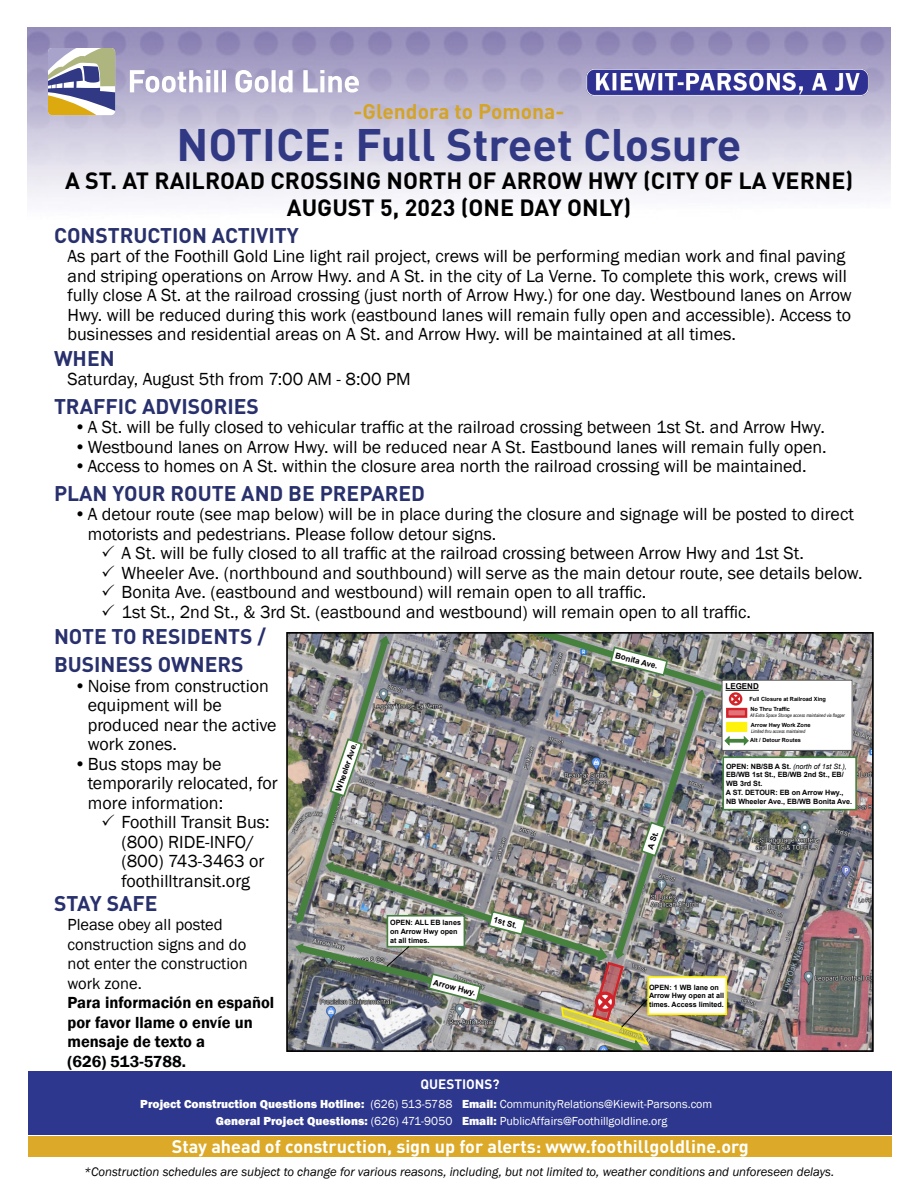
<style>
.page{position:relative;width:918px;height:1188px;background:#fff}
.page>*{position:absolute;margin:0;border:0;box-sizing:border-box;transform-origin:0 0}
.t1{font:700 45px "DIN";color:#313984}
.t2{font:700 23.25px/27px "DIN";color:#000;text-align:center}
.t3{font:700 21px/28.5px "DIN";color:#28306d}
.t4{font:700 21px "DIN";color:#d4a429}
.t5{font:18px/19.5px "Franklin Gothic";color:#000}
.t6{font:700 18px "DIN";color:#fff}
.t7{font:600 16.5px/19.5px "Franklin Gothic";color:#000}
.t8{font:16.5px/19.5px "Franklin Gothic";color:#000}
.t9{font:700 13.5px "DIN";color:#fff}
.t10{font:italic 12.75px "Franklin Gothic";color:#000}
.t11{font:800 12px/16.5px "Franklin Gothic";color:#fff;text-align:right}
.t12{font:12px/16.5px "Franklin Gothic";color:#fff}
.t13{font:700 8.1px "Arial";color:#000}
.t14{font:700 7.95px "Arial";color:#000}
.t15{font:700 7.35px/8.7px "Arial";color:#000}
.t16{font:700 5.7px/10.1px "Arial";color:#000}
.t17{font:italic 4.8px "Arial Narrow";color:#000}
.s1{font-weight:400;font-style:italic}
.s2{font-weight:400}
.s3{font-weight:800}
</style>
<div class="page">
<svg style="left:130px;top:70px;width:80px;height:23px"></svg>
<svg style="left:214px;top:70px;width:4px;height:22px"></svg>
<svg style="left:272px;top:70px;width:4px;height:22px"></svg>
<svg style="left:235px;top:70px;width:33px;height:23px"></svg>
<svg style="left:279px;top:70px;width:14px;height:23px"></svg>
<svg style="left:303px;top:70px;width:56px;height:23px"></svg>
<svg style="left:48px;top:48px;width:67px;height:67px"></svg>
<img style="left:584px;top:69px;width:291px;height:28px">
<div style="left:28px;top:1071px;width:864px;height:64px;background:#2d378d"></div>
<div style="left:28px;top:1136px;width:864px;height:21px;background:#dcaa28"></div>
<img style="left:289px;top:635px;width:582px;height:414px">
<div style="left:723px;top:757px;width:133px;height:53px;background:#fff"></div>
<div style="left:722px;top:756px;width:135px;height:54px;border:2px solid #43813d"></div>
<div style="left:722px;top:680px;width:130px;height:70px;background:#fff"></div>
<div style="left:722px;top:680px;width:131px;height:71px;border:1px solid #545454"></div>
<hr style="left:726px;top:690px;width:33px;height:1px;background:#000">
<img style="left:291px;top:635px;width:458px;height:414px">
<div style="left:286px;top:632px;width:588px;height:420px;border:2px solid #000"></div>
<p class="t4" style="left:354px;top:97px;width:212px">-Glendora to Pomona-</p>
<h1 class="t1" style="left:177px;top:115px;width:566px">NOTICE: Full Street Closure</h1>
<p class="t2" style="left:65px;top:166px;width:790px">A ST. AT RAILROAD CROSSING NORTH OF ARROW HWY (CITY OF LA VERNE)<br>AUGUST 5, 2023 (ONE DAY ONLY)</p>
<p class="t3" style="left:54px;top:220px;width:246px">CONSTRUCTION ACTIVITY</p>
<p class="t5" style="left:68px;top:247px;width:786px">As part of the Foothill Gold Line light rail project, crews will be performing median work and final paving and striping operations on Arrow Hwy. and A St. in the city of La Verne. To complete this work, crews will fully close A St. at the railroad crossing (just north of Arrow Hwy.) for one day. Westbound lanes on Arrow Hwy. will be reduced during this work (eastbound lanes will remain fully open and accessible). Access to businesses and residential areas on A St. and Arrow Hwy. will be maintained at all times.</p>
<p class="t3" style="left:54px;top:343px;width:62px">WHEN</p>
<p class="t5" style="left:68px;top:370px;width:345px">Saturday, August 5th from 7:00 AM - 8:00 PM</p>
<p class="t3" style="left:54px;top:391px;width:207px">TRAFFIC ADVISORIES</p>
<p class="t5" style="left:74px;top:418px;width:752px">•A St. will be fully closed to vehicular traffic at the railroad crossing between 1st St. and Arrow Hwy.</p>
<p class="t5" style="left:74px;top:437px;width:754px">•Westbound lanes on Arrow Hwy. will be reduced near A St. Eastbound lanes will remain fully open.</p>
<p class="t5" style="left:74px;top:457px;width:734px">•Access to homes on A St. within the closure area north the railroad crossing will be maintained.</p>
<p class="t3" style="left:54px;top:478px;width:373px">PLAN YOUR ROUTE AND BE PREPARED</p>
<p class="t5" style="left:88px;top:505px;width:768px;text-indent:-14px">•A detour route (see map below) will be in place during the closure and signage will be posted to direct motorists and pedestrians. Please follow detour signs.</p>
<p class="t5" style="left:101px;top:544px;width:704px">✓ A St. will be fully closed to all traffic at the railroad crossing between Arrow Hwy and 1st St.</p>
<p class="t5" style="left:101px;top:563px;width:763px">✓ Wheeler Ave. (northbound and southbound) will serve as the main detour route, see details below.</p>
<p class="t5" style="left:101px;top:583px;width:547px">✓ Bonita Ave. (eastbound and westbound) will remain open to all traffic.</p>
<p class="t5" style="left:101px;top:602px;width:651px">✓ 1st St., 2nd St., &amp; 3rd St. (eastbound and westbound) will remain open to all traffic.</p>
<p class="t3" style="left:54px;top:621px;width:214px">NOTE TO RESIDENTS /<br>BUSINESS OWNERS</p>
<p class="t5" style="left:88px;top:677px;width:190px;text-indent:-14px">•Noise from construction equipment will be produced near the active work zones.</p>
<p class="t5" style="left:88px;top:755px;width:191px;text-indent:-14px">•Bus stops may be temporarily relocated, for more information:</p>
<p class="t5" style="left:122px;top:813px;width:150px;text-indent:-20px">✓ Foothill Transit Bus: (800) RIDE-INFO/ (800) 743-3463 or foothilltransit.org</p>
<p class="t3" style="left:54px;top:888px;width:105px">STAY SAFE</p>
<p class="t8" style="left:68px;top:915px;width:182px">Please obey all posted construction signs and do not enter the construction work zone.</p>
<p class="t7" style="left:68px;top:993px;width:208px">Para información en español por favor llame o envíe un mensaje de texto a<br>(626) 513-5788.</p>
<p class="t14" style="left:333px;top:789px;width:52px;rotate:-71deg">Wheeler Ave.</p>
<p class="t15" style="left:390px;top:918px;width:72px">OPEN: ALL EB lanes on Arrow Hwy open at all times.</p>
<p class="t13" style="left:495px;top:914px;width:26px;rotate:15deg">1st St.</p>
<p class="t13" style="left:617px;top:650px;width:45px;rotate:15deg">Bonita Ave.</p>
<p class="t14" style="left:645px;top:847px;width:20px;rotate:-71deg">A St.</p>
<p class="t13" style="left:726px;top:681px;width:35px">LEGEND</p>
<p class="t16" style="left:750px;top:694px;width:78px">Full Closure at Railroad Xing<br>No Thru Traffic</p>
<p class="t17" style="left:750px;top:712px;width:96px">All Extra Space Storage access maintained via flagger</p>
<p class="t16" style="left:751px;top:720px;width:61px">Arrow Hwy Work Zone</p>
<p class="t17" style="left:751px;top:728px;width:56px">Limited thru access maintained</p>
<p class="t16" style="left:750px;top:735px;width:52px">Alt / Detour Routes</p>
<p class="t15" style="left:726px;top:762px;width:128px">OPEN: NB/SB A St. <span class="s1">(north of 1st St.),<br></span>EB/WB 1st St., EB/WB 2nd St., EB/<br>WB 3rd St.<br>A ST. DETOUR: EB on Arrow Hwy.,<br>NB Wheeler Ave., EB/WB Bonita Ave.</p>
<p class="t13" style="left:435px;top:976px;width:45px;rotate:15deg">Arrow Hwy.</p>
<p class="t15" style="left:649px;top:983px;width:77px">OPEN: 1 WB lane on<br>Arrow Hwy open at all times. Access limited.</p>
<p class="t9" style="left:420px;top:1076px;width:81px">QUESTIONS?</p>
<p class="t11" style="left:140px;top:1096px;width:314px">Project Construction Questions Hotline: <span class="s2">(626) 513-5788<br></span>General Project Questions: <span class="s2">(626) 471-9050</span></p>
<p class="t12" style="left:462px;top:1096px;width:252px"><span class="s3">Email:</span> CommunityRelations@Kiewit-Parsons.com<br><span class="s3">Email:</span> PublicAffairs@Foothillgoldline.org</p>
<p class="t6" style="left:172px;top:1134px;width:579px">Stay ahead of construction, sign up for alerts: www.foothillgoldline.org</p>
<p class="t10" style="left:84px;top:1163px;width:752px">*Construction schedules are subject to change for various reasons, including, but not limited to, weather conditions and unforeseen delays.</p>
</div>
